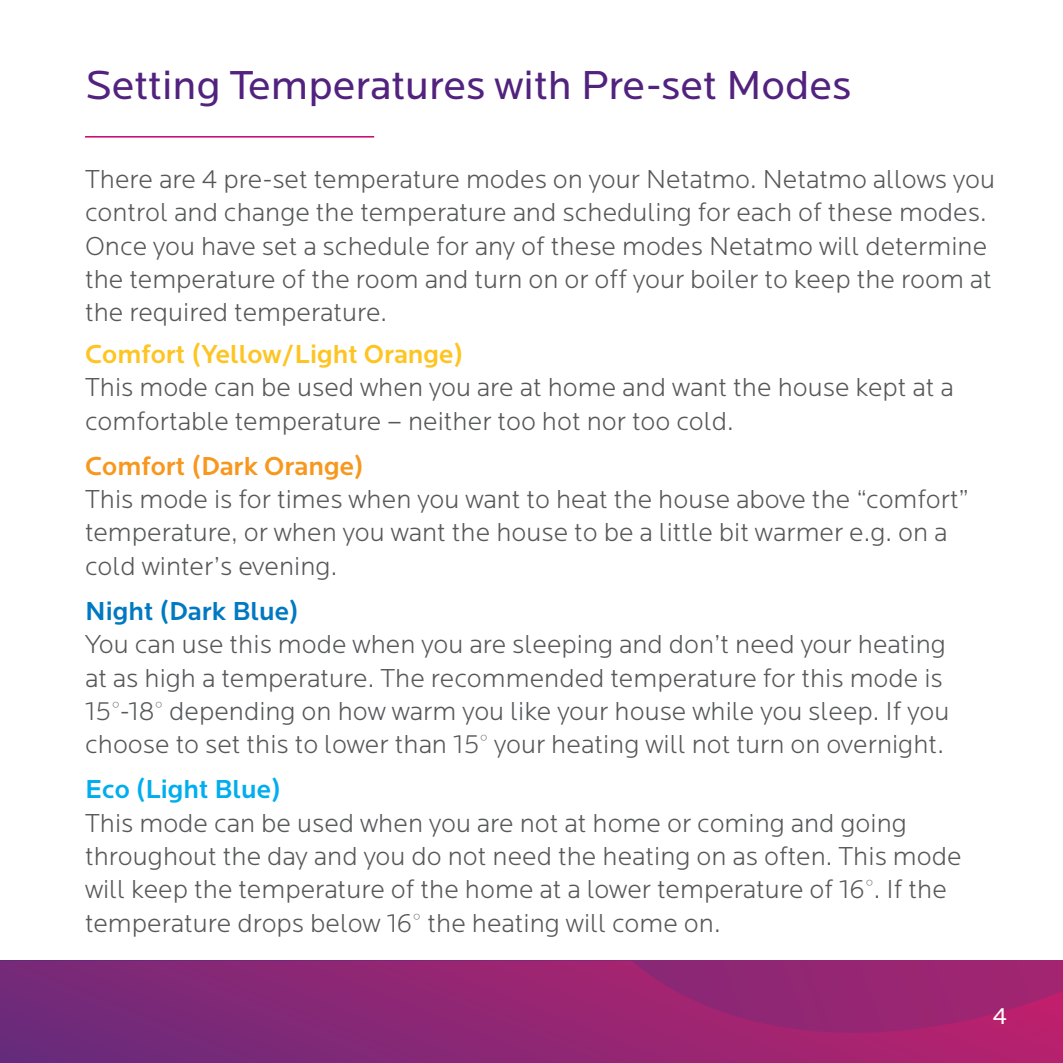
<style>
.page{position:relative;width:1063px;height:1063px;background:#fff}
.page>*{position:absolute;margin:0;border:0;box-sizing:border-box;transform-origin:0 0}
.t1{font:42px "Locator";color:#52227f}
.t2{font:300 27px/33.3px "Locator";color:#57585a}
.t3{font:500 27px "Locator";color:#fec422}
.t4{font:500 27px "Locator";color:#f7971d}
.t5{font:500 27px "Locator";color:#0079c2}
.t6{font:500 27px "Locator";color:#00aeef}
.t7{font:24px "Locator";color:#fff}
</style>
<div class="page">
<svg style="left:0;top:961px;width:1063px;height:102px;background:#8f2674"></svg>
<hr style="left:85px;top:136px;width:289px;height:2px;background:#ca016c">
<p class="t1" style="left:85px;top:62px;width:768px">Setting Temperatures with Pre-set Modes</p>
<p class="t2" style="left:85px;top:163px;width:911px">There are 4 pre-set temperature modes on your Netatmo. Netatmo allows you control and change the temperature and scheduling for each of these modes.<br>Once you have set a schedule for any of these modes Netatmo will determine the temperature of the room and turn on or off your boiler to keep the room at the required temperature.</p>
<p class="t3" style="left:85px;top:339px;width:380px">Comfort (Yellow/Light Orange)</p>
<p class="t2" style="left:85px;top:372px;width:870px">This mode can be used when you are at home and want the house kept at a comfortable temperature – neither too hot nor too cold.</p>
<p class="t4" style="left:85px;top:451px;width:280px">Comfort (Dark Orange)</p>
<p class="t2" style="left:85px;top:483px;width:886px">This mode is for times when you want to heat the house above the “comfort” temperature, or when you want the house to be a little bit warmer e.g. on a cold winter’s evening.</p>
<p class="t5" style="left:85px;top:596px;width:215px">Night (Dark Blue)</p>
<p class="t2" style="left:85px;top:629px;width:866px">You can use this mode when you are sleeping and don’t need your heating at as high a temperature. The recommended temperature for this mode is 15°-18° depending on how warm you like your house while you sleep. If you choose to set this to lower than 15° your heating will not turn on overnight.</p>
<p class="t6" style="left:85px;top:774px;width:197px">Eco (Light Blue)</p>
<p class="t2" style="left:85px;top:807px;width:878px">This mode can be used when you are not at home or coming and going throughout the day and you do not need the heating on as often. This mode will keep the temperature of the home at a lower temperature of 16°. If the temperature drops below 16° the heating will come on.</p>
<p class="t7" style="left:993px;top:1003px;width:16px">4</p>
</div>
